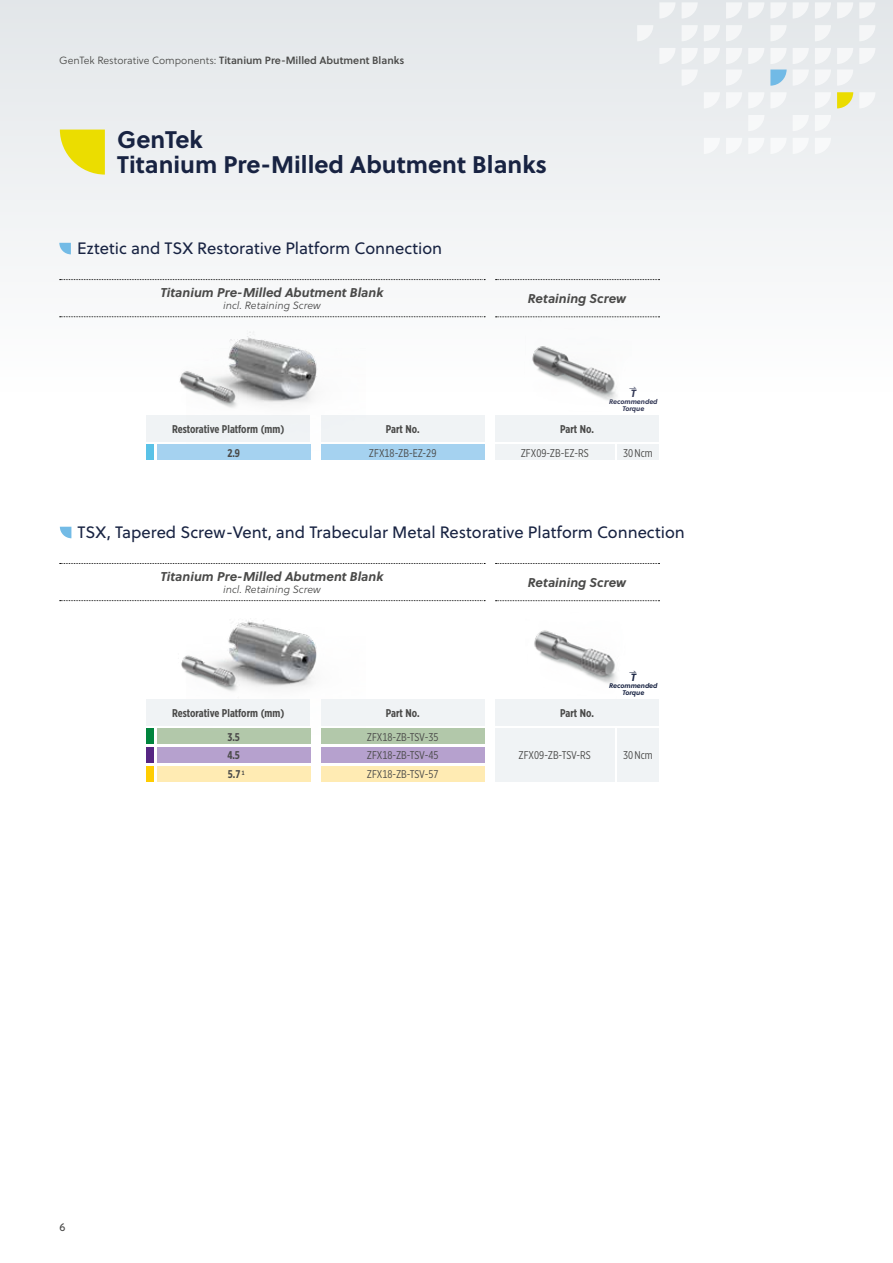
<style>
.page{position:relative;width:893px;height:1263px;background:#fff}
.page>*{position:absolute;margin:0;border:0;box-sizing:border-box;transform-origin:0 0}
.t1{font:700 24px/25.5px "Soleil";color:#182342}
.t2{font:16.5px "Soleil";color:#182342}
.t3{font:italic 700 12.75px "Soleil";color:#4a4a49}
.t4{font:11.25px "Gotham X Narrow";color:#4a4a49}
.t5{font:700 11.25px "Gotham X Narrow";color:#4a4a49}
.t6{font:11.25px "Soleil";color:#4a4a49}
.t7{font:10.5px "Soleil Sb";color:#4a4a49}
.t8{font:italic 10.5px "Soleil Lt";color:#4a4a49}
.t9{font:10.5px "Arial Unicode MS";color:#313654}
.t10{font:italic 700 10.5px "Soleil";color:#313654}
.t11{font:10.5px "Arial Unicode MS";color:#182342}
.t12{font:italic 700 10.5px "Soleil";color:#182342}
.t13{font:italic 700 6.75px/6.8px "Soleil";letter-spacing:-.01em;color:#313654;text-align:center}
.t14{font:italic 700 6.75px/6.8px "Soleil";letter-spacing:-.01em;color:#182342;text-align:center}
.s1{font-family:"Soleil Lt"}
</style>
<div class="page">
<div style="left:0;top:0;width:893px;height:793px;background:linear-gradient(to bottom,#e9ecee,#fff)"></div>
<svg style="left:60px;top:130px;width:45px;height:45px;background:#ebe136"></svg>
<svg style="left:59px;top:243px;width:12px;height:11px"></svg>
<div style="left:617px;top:444px;width:42px;height:16px;background:#f0f3f5"></div>
<div style="left:495px;top:444px;width:119px;height:16px;background:#f0f3f5"></div>
<div style="left:495px;top:415px;width:164px;height:27px;background:#f0f3f5"></div>
<div style="left:321px;top:444px;width:164px;height:16px;background:#a5d2f0"></div>
<div style="left:321px;top:415px;width:164px;height:27px;background:#f0f3f5"></div>
<div style="left:157px;top:444px;width:153px;height:16px;background:#a5d2f0"></div>
<div style="left:146px;top:415px;width:164px;height:27px;background:#f0f3f5"></div>
<svg style="left:60px;top:279px;width:425px;height:1px"></svg>
<svg style="left:60px;top:316px;width:425px;height:1px"></svg>
<img style="left:187px;top:262px;width:178px;height:188px">
<img style="left:170px;top:342px;width:76px;height:81px">
<svg style="left:496px;top:279px;width:163px;height:1px"></svg>
<svg style="left:496px;top:316px;width:163px;height:1px"></svg>
<div style="left:146px;top:444px;width:8px;height:16px;background:#5ac2e7"></div>
<img style="left:516px;top:303px;width:115px;height:112px">
<img style="left:516px;top:587px;width:115px;height:112px">
<div style="left:617px;top:728px;width:42px;height:53px;background:#f0f3f5"></div>
<div style="left:495px;top:728px;width:119px;height:53px;background:#f0f3f5"></div>
<div style="left:321px;top:728px;width:164px;height:16px;background:#b2c8aa"></div>
<div style="left:321px;top:765px;width:164px;height:16px;background:#ffebb3"></div>
<div style="left:321px;top:747px;width:164px;height:16px;background:#b6a1ce"></div>
<div style="left:157px;top:728px;width:153px;height:16px;background:#b2c8aa"></div>
<div style="left:157px;top:765px;width:153px;height:16px;background:#ffebb3"></div>
<div style="left:157px;top:747px;width:153px;height:16px;background:#b6a1ce"></div>
<svg style="left:60px;top:563px;width:425px;height:1px"></svg>
<svg style="left:60px;top:600px;width:425px;height:1px"></svg>
<img style="left:187px;top:577px;width:178px;height:157px">
<img style="left:170px;top:626px;width:76px;height:73px">
<svg style="left:495px;top:563px;width:164px;height:1px"></svg>
<svg style="left:495px;top:600px;width:164px;height:1px"></svg>
<div style="left:146px;top:728px;width:8px;height:16px;background:#00843d"></div>
<div style="left:146px;top:766px;width:8px;height:15px;background:#ffcd02"></div>
<div style="left:146px;top:747px;width:8px;height:16px;background:#562583"></div>
<div style="left:495px;top:699px;width:164px;height:27px;background:#f0f3f5"></div>
<div style="left:321px;top:699px;width:164px;height:27px;background:#f0f3f5"></div>
<div style="left:146px;top:699px;width:164px;height:27px;background:#f0f3f5"></div>
<svg style="left:60px;top:527px;width:11px;height:11px"></svg>
<svg style="left:748px;top:48px;width:16px;height:16px"></svg>
<svg style="left:704px;top:48px;width:16px;height:16px"></svg>
<svg style="left:659px;top:48px;width:16px;height:16px"></svg>
<svg style="left:815px;top:25px;width:16px;height:16px"></svg>
<svg style="left:770px;top:25px;width:17px;height:16px"></svg>
<svg style="left:704px;top:25px;width:16px;height:16px"></svg>
<svg style="left:726px;top:25px;width:16px;height:16px"></svg>
<svg style="left:682px;top:25px;width:16px;height:16px"></svg>
<svg style="left:793px;top:2px;width:16px;height:17px"></svg>
<svg style="left:815px;top:2px;width:16px;height:17px"></svg>
<svg style="left:748px;top:2px;width:16px;height:17px"></svg>
<svg style="left:770px;top:2px;width:17px;height:17px"></svg>
<svg style="left:726px;top:2px;width:16px;height:17px"></svg>
<svg style="left:659px;top:2px;width:16px;height:17px"></svg>
<svg style="left:682px;top:2px;width:16px;height:17px"></svg>
<svg style="left:637px;top:25px;width:16px;height:16px"></svg>
<svg style="left:793px;top:138px;width:16px;height:16px"></svg>
<svg style="left:815px;top:138px;width:16px;height:16px"></svg>
<svg style="left:815px;top:115px;width:16px;height:16px"></svg>
<svg style="left:793px;top:115px;width:16px;height:16px"></svg>
<svg style="left:859px;top:92px;width:16px;height:16px"></svg>
<svg style="left:837px;top:92px;width:16px;height:16px"></svg>
<svg style="left:815px;top:92px;width:16px;height:16px"></svg>
<svg style="left:748px;top:138px;width:16px;height:16px"></svg>
<svg style="left:704px;top:138px;width:16px;height:16px"></svg>
<svg style="left:726px;top:138px;width:16px;height:16px"></svg>
<svg style="left:748px;top:92px;width:16px;height:16px"></svg>
<svg style="left:770px;top:92px;width:17px;height:16px"></svg>
<svg style="left:704px;top:92px;width:16px;height:16px"></svg>
<svg style="left:726px;top:92px;width:16px;height:16px"></svg>
<svg style="left:793px;top:48px;width:16px;height:38px"></svg>
<svg style="left:815px;top:48px;width:16px;height:38px"></svg>
<svg style="left:837px;top:2px;width:16px;height:17px"></svg>
<svg style="left:837px;top:48px;width:16px;height:38px"></svg>
<svg style="left:859px;top:48px;width:16px;height:16px"></svg>
<svg style="left:859px;top:25px;width:16px;height:16px"></svg>
<svg style="left:859px;top:2px;width:16px;height:17px"></svg>
<svg style="left:770px;top:48px;width:17px;height:38px"></svg>
<svg style="left:726px;top:48px;width:16px;height:38px"></svg>
<svg style="left:682px;top:48px;width:16px;height:38px"></svg>
<svg style="left:770px;top:138px;width:17px;height:16px"></svg>
<svg style="left:748px;top:115px;width:16px;height:16px"></svg>
<p class="t7" style="left:59px;top:52px;width:346px"><span class="s1">GenTek Restorative Components:</span> Titanium Pre-Milled Abutment Blanks</p>
<h1 class="t1" style="left:117px;top:125px;width:431px">GenTek<br>Titanium Pre-Milled Abutment Blanks</h1>
<p class="t2" style="left:77px;top:237px;width:367px">Eztetic and TSX Restorative Platform Connection</p>
<p class="t3" style="left:160px;top:283px;width:225px">Titanium Pre-Milled Abutment Blank</p>
<p class="t8" style="left:223px;top:298px;width:99px">incl. Retaining Screw</p>
<p class="t5" style="left:172px;top:422px;width:114px">Restorative Platform (mm)</p>
<p class="t5" style="left:227px;top:446px;width:14px">2.9</p>
<p class="t5" style="left:386px;top:422px;width:35px">Part No.</p>
<p class="t4" style="left:369px;top:446px;width:69px">ZFX18-ZB-EZ-29</p>
<p class="t3" style="left:528px;top:289px;width:100px">Retaining Screw</p>
<p class="t5" style="left:560px;top:422px;width:35px">Part No.</p>
<p class="t9" style="left:629px;top:380px;width:9px">⇀</p>
<p class="t10" style="left:631px;top:386px;width:7px">T</p>
<p class="t13" style="left:609px;top:398px;width:50px">Recommended<br>Torque</p>
<p class="t4" style="left:521px;top:446px;width:69px">ZFX09-ZB-EZ-RS</p>
<p class="t4" style="left:623px;top:446px;width:31px">30 Ncm</p>
<p class="t2" style="left:78px;top:520px;width:609px">TSX, Tapered Screw-Vent, and Trabecular Metal Restorative Platform Connection</p>
<p class="t3" style="left:160px;top:567px;width:225px">Titanium Pre-Milled Abutment Blank</p>
<p class="t8" style="left:223px;top:582px;width:99px">incl. Retaining Screw</p>
<p class="t3" style="left:528px;top:572px;width:100px">Retaining Screw</p>
<p class="t11" style="left:629px;top:664px;width:9px">⇀</p>
<p class="t12" style="left:631px;top:669px;width:7px">T</p>
<p class="t14" style="left:609px;top:682px;width:50px">Recommended<br>Torque</p>
<p class="t5" style="left:172px;top:706px;width:114px">Restorative Platform (mm)</p>
<p class="t5" style="left:386px;top:706px;width:35px">Part No.</p>
<p class="t5" style="left:560px;top:706px;width:35px">Part No.</p>
<p class="t5" style="left:227px;top:730px;width:14px">3.5</p>
<p class="t5" style="left:228px;top:767px;width:18px">5.7 <sup>1</sup></p>
<p class="t5" style="left:227px;top:748px;width:14px">4.5</p>
<p class="t4" style="left:367px;top:730px;width:73px">ZFX18-ZB-TSV-35</p>
<p class="t4" style="left:367px;top:767px;width:73px">ZFX18-ZB-TSV-57</p>
<p class="t4" style="left:367px;top:749px;width:73px">ZFX18-ZB-TSV-45</p>
<p class="t4" style="left:519px;top:749px;width:74px">ZFX09-ZB-TSV-RS</p>
<p class="t4" style="left:623px;top:749px;width:31px">30 Ncm</p>
<p class="t6" style="left:60px;top:1218px;width:8px">6</p>
</div>
